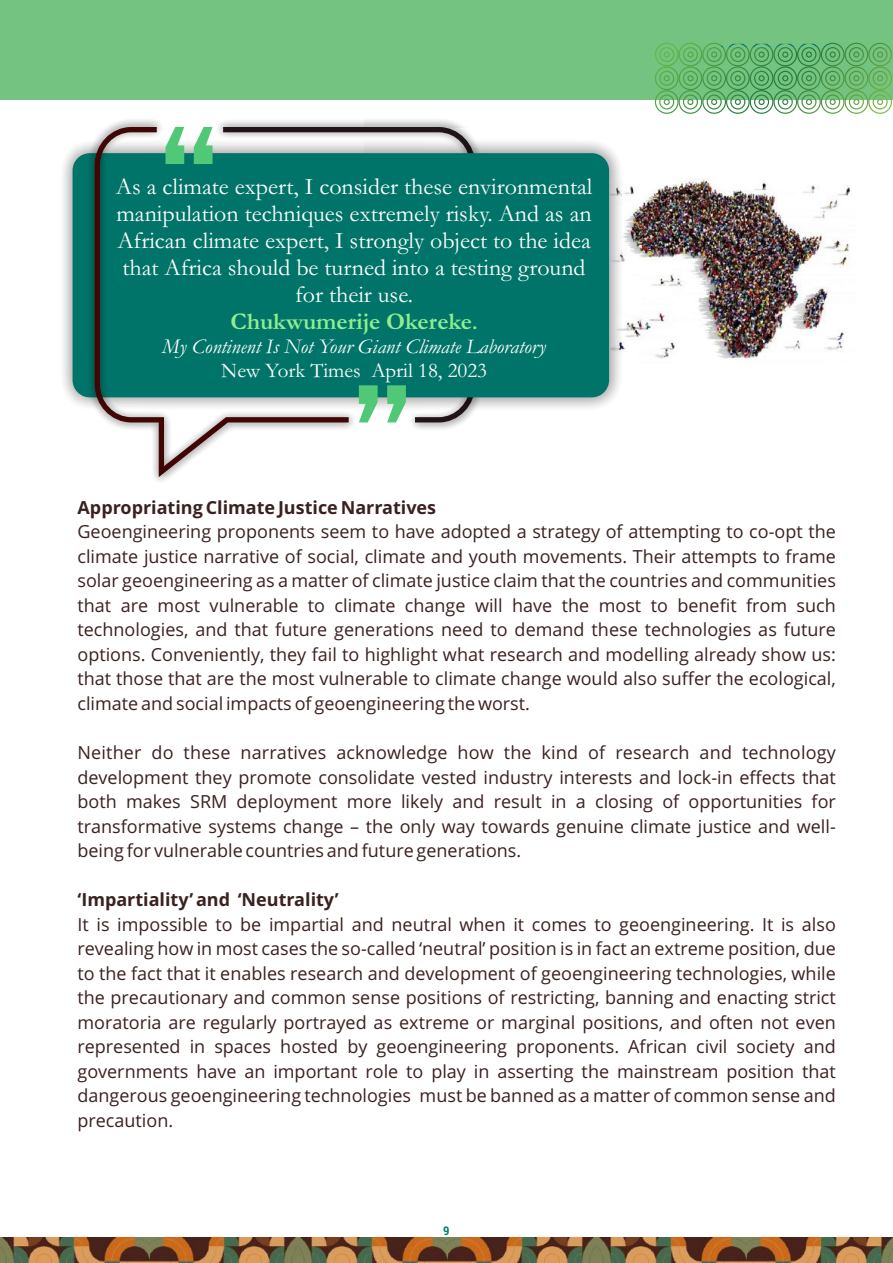
<style>
.page{position:relative;width:893px;height:1263px;background:#fff}
.page>*{position:absolute;margin:0;border:0;box-sizing:border-box;transform-origin:0 0}
.t1{font:24px/27px "Garamond";color:#fff;text-align:center}
.t2{font:italic 21px "Garamond";color:#fff}
.t3{font:21px "Garamond";color:#fff}
.t4{font:18px/24.5px "Open Sans";color:#3a2120;text-align:justify}
.t5{font:700 18px "Open Sans";color:#3a2120}
.t6{font:700 condensed 12px "Roboto";color:#007c73}
.s1{font-weight:700;color:#90ee90}
.s2{font-weight:700;font-size:21px;color:#90ee90}
</style>
<div class="page">
<img style="left:633px;top:179px;width:217px;height:180px">
<div style="left:208px;top:112px;width:282px;height:327px;background:#231f20;opacity:.49"></div>
<div style="left:48px;top:129px;width:585px;height:293px;background:#231f20;opacity:.49"></div>
<div style="left:73px;top:153px;width:536px;height:244px;background:#007469;border-radius:17px"></div>
<div style="left:79px;top:112px;width:285px;height:382px;background:#231f20;opacity:.49"></div>
<svg style="left:95px;top:127px;width:254px;height:350px"></svg>
<svg style="left:165px;top:127px;width:48px;height:37px"></svg>
<svg style="left:359px;top:385px;width:47px;height:37px"></svg>
<div style="left:0;top:0;width:893px;height:100px;background:#74c380"></div>
<img style="left:0;top:1237px;width:892px;height:25px">
<svg style="left:655px;top:43px;width:237px;height:71px"></svg>
<p class="t1" style="left:116px;top:176px;width:478px">As a climate expert, I consider these environmental manipulation techniques extremely risky. And as an African climate expert, I strongly object to the idea that Africa should be turned into a testing ground for their use.<br><span class="s1">Chukwumerije Okereke</span><span class="s2">.</span></p>
<p class="t2" style="left:162px;top:340px;width:385px">My Continent Is Not Your Giant Climate Laboratory</p>
<p class="t3" style="left:221px;top:363px;width:267px">New York Times April 18, 2023</p>
<p class="t5" style="left:78px;top:500px;width:360px">Appropriating Climate Justice Narratives</p>
<p class="t4" style="left:78px;top:521px;width:760px">Geoengineering proponents seem to have adopted a strategy of attempting to co-opt the climate justice narrative of social, climate and youth movements. Their attempts to frame solar geoengineering as a matter of climate justice claim that the countries and communities that are most vulnerable to climate change will have the most to benefit from such technologies, and that future generations need to demand these technologies as future options. Conveniently, they fail to highlight what research and modelling already show us: that those that are the most vulnerable to climate change would also suffer the ecological, climate and social impacts of geoengineering the worst.</p>
<p class="t4" style="left:77px;top:742px;width:760px">Neither do these narratives acknowledge how the kind of research and technology development they promote consolidate vested industry interests and lock-in effects that both makes SRM deployment more likely and result in a closing of opportunities for transformative systems change – the only way towards genuine climate justice and well&shy;being for vulnerable countries and future generations.</p>
<p class="t5" style="left:77px;top:892px;width:263px">‘Impartiality’ and ‘Neutrality’</p>
<p class="t4" style="left:77px;top:914px;width:760px">It is impossible to be impartial and neutral when it comes to geoengineering. It is also revealing how in most cases the so-called ‘neutral’ position is in fact an extreme position, due to the fact that it enables research and development of geoengineering technologies, while the precautionary and common sense positions of restricting, banning and enacting strict moratoria are regularly portrayed as extreme or marginal positions, and often not even represented in spaces hosted by geoengineering proponents. African civil society and governments have an important role to play in asserting the mainstream position that dangerous geoengineering technologies must be banned as a matter of common sense and precaution.</p>
<p class="t6" style="left:443px;top:1226px;width:8px">9</p>
</div>
